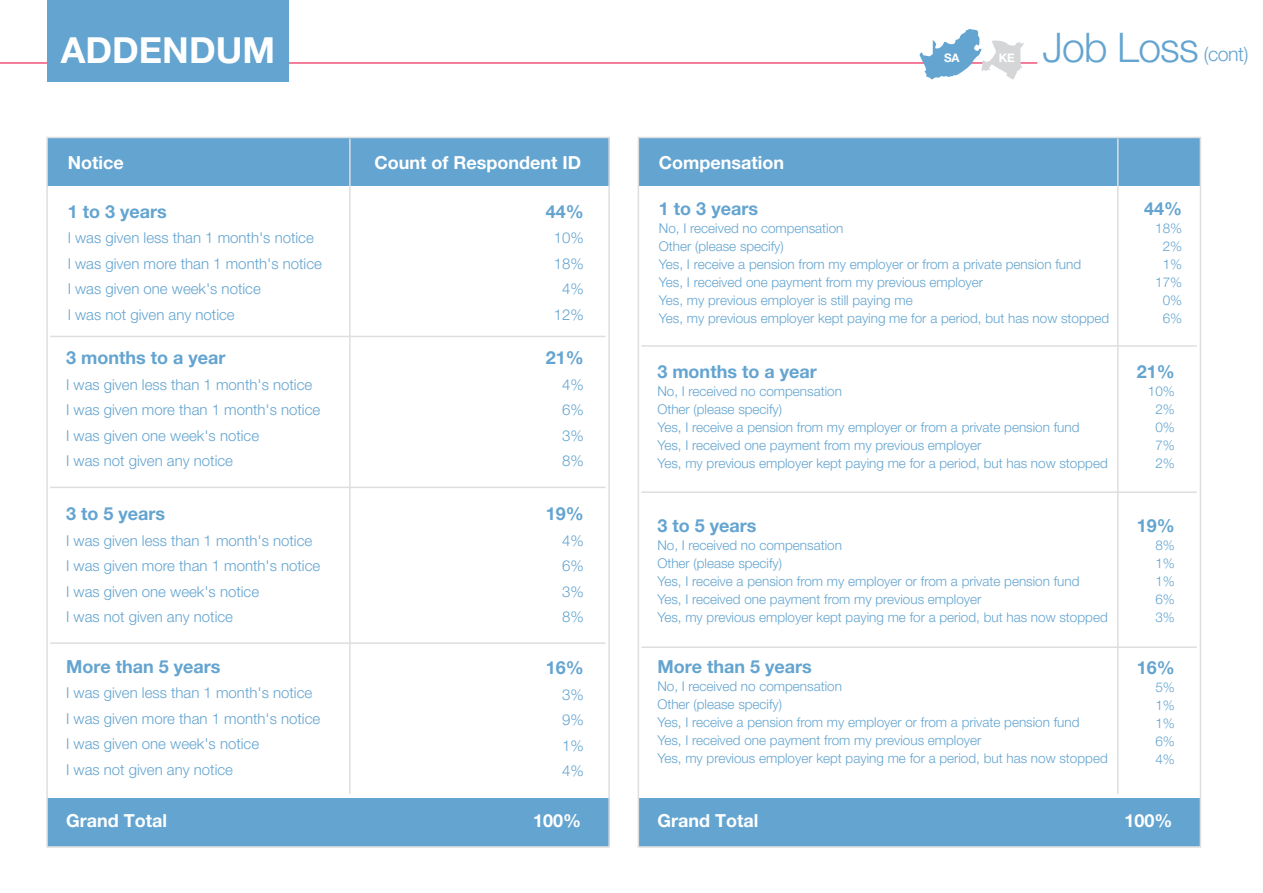
<style>
.page{position:relative;width:1263px;height:893px;background:#fff}
.page>*{position:absolute;margin:0;border:0;box-sizing:border-box;transform-origin:0 0}
.t1{font:300 40.8px "Helvetica Neue LT Pro";letter-spacing:-.02em;color:#63a4d0}
.t2{font:700 36px "Helvetica Neue LT Pro";color:#fff}
.t3{font:700 18px "Helvetica Neue LT Pro";color:#63a4d0}
.t4{font:700 18px "Helvetica Neue LT Pro";color:#fff}
.t5{font:300 15px/25.5px "Helvetica Neue LT Pro";color:#63a4d0}
.t6{font:300 13.5px/18px "Helvetica Neue LT Pro";color:#63a4d0}
.t7{font:700 11.85px "Helvetica Neue LT Pro";color:#fff}
.s1{font-size:19.5px}
</style>
<div class="page">
<div style="left:47px;top:137px;width:562px;height:49px;background:#63a4d0"></div>
<div style="left:47px;top:799px;width:562px;height:48px;background:#63a4d0"></div>
<hr style="left:0;top:62px;width:1037px;height:2px;background:#f05379">
<div style="left:47px;top:0;width:242px;height:81px;background:#63a4d0"></div>
<svg style="left:919px;top:29px;width:105px;height:51px"></svg>
<hr style="left:349px;top:138px;width:2px;height:656px;background:#dddee0">
<hr style="left:50px;top:336px;width:555px;height:1px;background:#dddee0">
<hr style="left:50px;top:487px;width:555px;height:1px;background:#dddee0">
<hr style="left:50px;top:642px;width:555px;height:2px;background:#dddee0">
<div style="left:638px;top:137px;width:562px;height:49px;background:#63a4d0"></div>
<div style="left:638px;top:799px;width:562px;height:48px;background:#63a4d0"></div>
<hr style="left:1117px;top:138px;width:1px;height:656px;background:#dddee0">
<hr style="left:641px;top:345px;width:556px;height:2px;background:#dddee0">
<hr style="left:641px;top:491px;width:556px;height:2px;background:#dddee0">
<hr style="left:641px;top:646px;width:556px;height:2px;background:#dddee0">
<h2 class="t2" style="left:61px;top:27px;width:216px">ADDENDUM</h2>
<h3 class="t4" style="left:68px;top:151px;width:57px">Notice</h3>
<h3 class="t3" style="left:68px;top:200px;width:101px">1 to 3 years</h3>
<p class="t5" style="left:68px;top:225px;width:256px">I was given less than 1 month's notice<br>I was given more than 1 month's notice<br>I was given one week's notice<br>I was not given any notice</p>
<h3 class="t3" style="left:66px;top:347px;width:161px">3 months to a year</h3>
<p class="t5" style="left:66px;top:371px;width:256px">I was given less than 1 month's notice<br>I was given more than 1 month's notice<br>I was given one week's notice<br>I was not given any notice</p>
<h3 class="t3" style="left:66px;top:502px;width:101px">3 to 5 years</h3>
<p class="t5" style="left:66px;top:527px;width:256px">I was given less than 1 month's notice<br>I was given more than 1 month's notice<br>I was given one week's notice<br>I was not given any notice</p>
<h3 class="t3" style="left:66px;top:655px;width:156px">More than 5 years</h3>
<p class="t5" style="left:66px;top:680px;width:256px">I was given less than 1 month's notice<br>I was given more than 1 month's notice<br>I was given one week's notice<br>I was not given any notice</p>
<h3 class="t4" style="left:66px;top:809px;width:102px">Grand Total</h3>
<h3 class="t4" style="left:375px;top:151px;width:208px">Count of Respondent ID</h3>
<h3 class="t3" style="left:546px;top:200px;width:40px">44%</h3>
<p class="t5" style="left:554px;top:225px;width:32px;text-align:center">10%<br>18%<br>4%<br>12%</p>
<h3 class="t3" style="left:546px;top:347px;width:40px">21%</h3>
<p class="t5" style="left:562px;top:371px;width:23px;text-align:justify">4% 6% 3% 8%</p>
<h3 class="t3" style="left:546px;top:502px;width:40px">19%</h3>
<p class="t5" style="left:562px;top:527px;width:23px;text-align:justify">4% 6% 3% 8%</p>
<h3 class="t3" style="left:546px;top:657px;width:40px">16%</h3>
<p class="t5" style="left:562px;top:682px;width:23px;text-align:justify">3% 9% 1% 4%</p>
<h3 class="t4" style="left:533px;top:809px;width:50px">100%</h3>
<p class="t7" style="left:944px;top:50px;width:17px">SA</p>
<p class="t7" style="left:999px;top:50px;width:18px">KE</p>
<h1 class="t1" style="left:1042px;top:23px;width:207px">Job Loss <span class="s1">(cont)</span></h1>
<h3 class="t4" style="left:659px;top:151px;width:127px">Compensation</h3>
<h3 class="t3" style="left:659px;top:197px;width:101px">1 to 3 years</h3>
<p class="t6" style="left:659px;top:219px;width:452px">No, I received no compensation<br>Other (please specify)<br>Yes, I receive a pension from my employer or from a private pension fund<br>Yes, I received one payment from my previous employer<br>Yes, my previous employer is still paying me<br>Yes, my previous employer kept paying me for a period, but has now stopped</p>
<h3 class="t3" style="left:657px;top:360px;width:161px">3 months to a year</h3>
<p class="t6" style="left:657px;top:382px;width:452px">No, I received no compensation<br>Other (please specify)<br>Yes, I receive a pension from my employer or from a private pension fund<br>Yes, I received one payment from my previous employer<br>Yes, my previous employer kept paying me for a period, but has now stopped</p>
<h3 class="t3" style="left:1144px;top:197px;width:40px">44%</h3>
<p class="t6" style="left:1155px;top:219px;width:29px;text-align:center">18%<br>2%<br>1%<br>17%<br>0%<br>6%</p>
<h3 class="t3" style="left:1137px;top:360px;width:40px">21%</h3>
<p class="t6" style="left:1148px;top:382px;width:29px;text-align:center">10%<br>2%<br>0%<br>7%<br>2%</p>
<h3 class="t3" style="left:657px;top:514px;width:101px">3 to 5 years</h3>
<p class="t6" style="left:657px;top:536px;width:452px">No, I received no compensation<br>Other (please specify)<br>Yes, I receive a pension from my employer or from a private pension fund<br>Yes, I received one payment from my previous employer<br>Yes, my previous employer kept paying me for a period, but has now stopped</p>
<h3 class="t3" style="left:657px;top:655px;width:156px">More than 5 years</h3>
<p class="t6" style="left:657px;top:677px;width:452px">No, I received no compensation<br>Other (please specify)<br>Yes, I receive a pension from my employer or from a private pension fund<br>Yes, I received one payment from my previous employer<br>Yes, my previous employer kept paying me for a period, but has now stopped</p>
<h3 class="t3" style="left:1137px;top:514px;width:40px">19%</h3>
<p class="t6" style="left:1155px;top:536px;width:21px;text-align:justify">8% 1% 1% 6% 3%</p>
<h3 class="t3" style="left:1137px;top:657px;width:40px">16%</h3>
<p class="t6" style="left:1155px;top:678px;width:21px;text-align:justify">5% 1% 1% 6% 4%</p>
<h3 class="t4" style="left:657px;top:809px;width:102px">Grand Total</h3>
<h3 class="t4" style="left:1124px;top:809px;width:50px">100%</h3>
</div>
